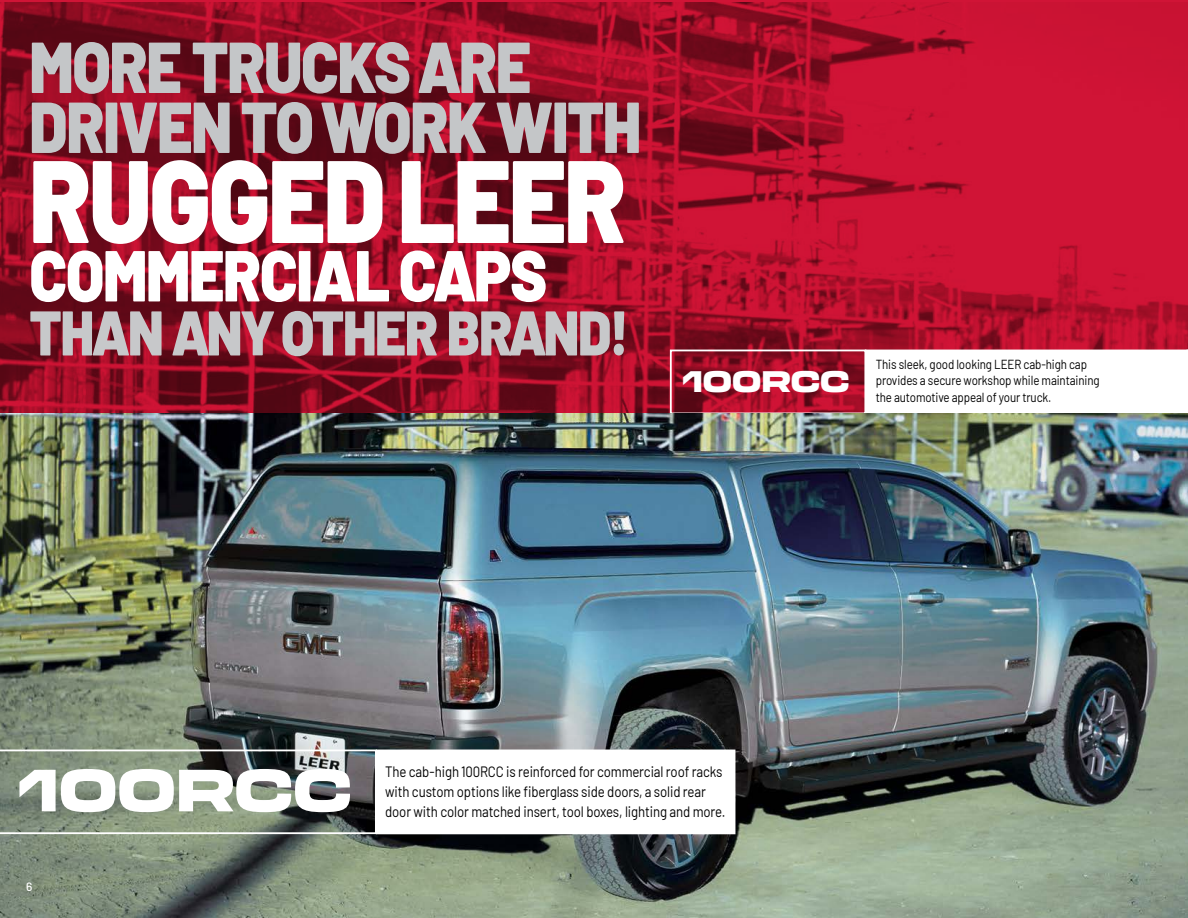
<style>
.page{position:relative;width:1188px;height:918px;background:#fff}
.page>*{position:absolute;margin:0;border:0;box-sizing:border-box;transform-origin:0 0}
.t1{font:900 117px "Barlow";letter-spacing:-.02em;color:#fff;scale:.86 1}
.t2{font:900 72px/60px "Barlow";letter-spacing:-.02em;color:#c4c6c8;scale:.86 1}
.t3{font:900 72px "Barlow";letter-spacing:-.02em;color:#fff;scale:.86 1}
.t4{font:900 63px "Barlow";letter-spacing:-.04em;color:#c7c8ca;scale:.86 1}
.t5{font:900 expanded 58.5px "Transducer";color:#fff}
.t6{font:900 expanded 29.25px "Transducer";color:#fff}
.t7{font:15px/20.1px "Barlow";letter-spacing:-.01em;color:#000;scale:.88 1}
.t8{font:13.2px/16.5px "Barlow";letter-spacing:-.01em;color:#000;scale:.88 1}
.t9{font:500 12px "Barlow";color:#fff}
</style>
<div class="page">
<img style="left:0;top:414px;width:1188px;height:504px">
<svg style="left:0;top:0;width:1188px;height:414px;background:#9f0e27"></svg>
<div style="left:670px;top:350px;width:196px;height:64px;border:2px solid #fff"></div>
<svg style="left:1186px;top:848px;width:2px;height:70px"></svg>
<svg style="left:865px;top:350px;width:323px;height:64px"></svg>
<svg style="left:0;top:750px;width:376px;height:84px;background:#757f71"></svg>
<div style="left:376px;top:750px;width:359px;height:84px;background:#fff"></div>
<h2 class="t2" style="left:29px;top:32px;width:712px">MORE TRUCKS ARE<br>DRIVEN TO WORK WITH</h2>
<h1 class="t1" style="left:29px;top:113px;width:695px">RUGGED LEER</h1>
<h2 class="t3" style="left:29px;top:221px;width:604px">COMMERCIAL CAPS</h2>
<h3 class="t4" style="left:29px;top:285px;width:699px">THAN ANY OTHER BRAND!</h3>
<h3 class="t6" style="left:683px;top:359px;width:168px">100RCC</h3>
<p class="t8" style="left:876px;top:355px;width:256px">This sleek, good looking LEER cab-high cap provides a secure workshop while maintaining the automotive appeal of your truck.</p>
<h3 class="t5" style="left:18px;top:745px;width:335px">100RCC</h3>
<p class="t7" style="left:385px;top:760px;width:388px">The cab-high 100RCC is reinforced for commercial roof racks with custom options like fiberglass side doors, a solid rear door with color matched insert, tool boxes, lighting and more.</p>
<p class="t9" style="left:26px;top:878px;width:8px">6</p>
</div>
